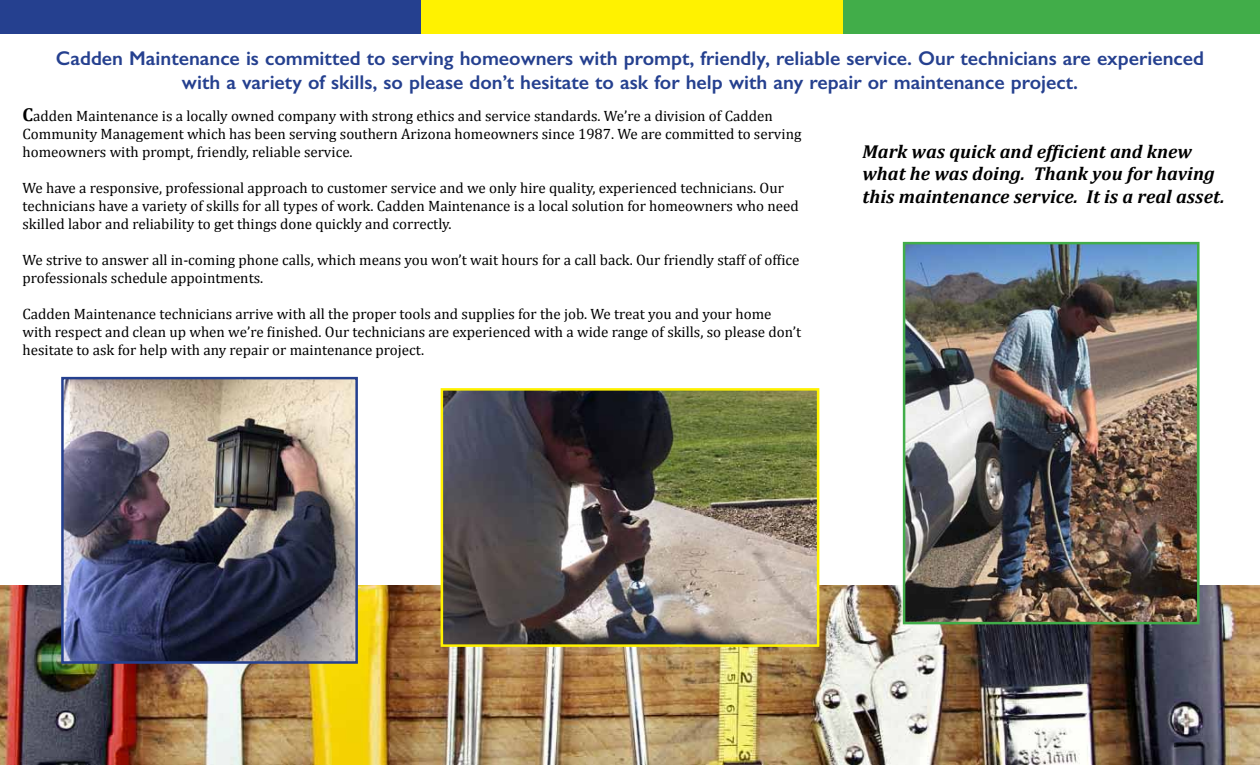
<style>
.page{position:relative;width:1260px;height:765px;background:#fff}
.page>*{position:absolute;margin:0;border:0;box-sizing:border-box;transform-origin:0 0}
.t1{font:600 20px/24px "Gill Sans";color:#25408f;text-align:center}
.t2{font:italic 700 18.75px/22.5px "Cambria";letter-spacing:.005em;color:#000}
.t3{font:15px/18px "Cambria";color:#000}
.s1{font-weight:700;font-size:18.75px}
</style>
<div class="page">
<img style="left:0;top:585px;width:1260px;height:180px">
<div style="left:0;top:0;width:421px;height:34px;background:#25408f"></div>
<div style="left:842px;top:0;width:418px;height:34px;background:#41ad49"></div>
<div style="left:421px;top:0;width:421px;height:34px;background:#fff200"></div>
<img style="left:906px;top:245px;width:291px;height:376px">
<div style="left:903px;top:242px;width:297px;height:382px;border:2px solid #41ad49"></div>
<img style="left:64px;top:380px;width:291px;height:281px">
<div style="left:61px;top:377px;width:297px;height:287px;border:2px solid #25408f"></div>
<img style="left:444px;top:391px;width:372px;height:253px">
<div style="left:441px;top:388px;width:378px;height:259px;border:2px solid #fff200"></div>
<h1 class="t1" style="left:56px;top:46px;width:1150px">Cadden Maintenance is committed to serving homeowners with prompt, friendly, reliable service. Our technicians are experienced with a variety of skills, so please don’t hesitate to ask for help with any repair or maintenance project.</h1>
<p class="t3" style="left:22px;top:107px;width:780px"><span class="s1">C</span>adden Maintenance is a locally owned company with strong ethics and service standards. We’re a division of Cadden<br>Community Management which has been serving southern Arizona homeowners since 1987. We are committed to serving homeowners with prompt, friendly, reliable service.</p>
<p class="t3" style="left:22px;top:179px;width:778px">We have a responsive, professional approach to customer service and we only hire quality, experienced technicians. Our technicians have a variety of skills for all types of work. Cadden Maintenance is a local solution for homeowners who need skilled labor and reliability to get things done quickly and correctly.</p>
<p class="t3" style="left:22px;top:251px;width:779px">We strive to answer all in-coming phone calls, which means you won’t wait hours for a call back. Our friendly staff of office professionals schedule appointments.</p>
<p class="t3" style="left:22px;top:305px;width:780px">Cadden Maintenance technicians arrive with all the proper tools and supplies for the job. We treat you and your home with respect and clean up when we’re finished. Our technicians are experienced with a wide range of skills, so please don’t hesitate to ask for help with any repair or maintenance project.</p>
<p class="t2" style="left:862px;top:139px;width:364px">Mark was quick and efficient and knew what he was doing. Thank you for having this maintenance service. It is a real asset.</p>
</div>
